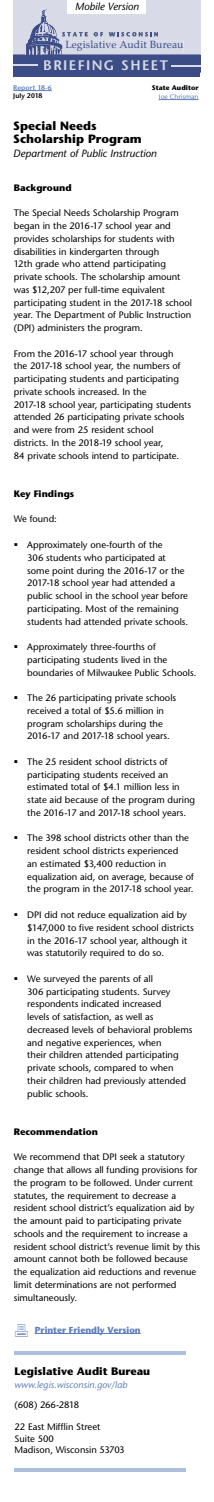
<style>
.page{position:relative;width:214px;height:1502px;background:#fff}
.page>*{position:absolute;margin:0;border:0;box-sizing:border-box;transform-origin:0 0}
.t1{font:600 13.8px "Stone Sans Std";letter-spacing:.1em;color:#d8dbe7}
.BTitle{font:700 12px/13.5px "Stone Sans Std";letter-spacing:.005em;color:#000}
.t2{font:700 10.88px "Stone Sans Std";color:#000}
.BTitle-2{font:italic 500 10.5px "Stone Sans Std";letter-spacing:-.005em;color:#000}
.t3{font:10.43px "Palatino LT Std";letter-spacing:.01em;color:#3c4c87}
.t4{font:italic 500 10.35px "Stone Sans Std";color:#000}
.Text{font:500 9.38px/12.8px "Stone Sans Std";color:#000}
.t5{font:italic 500 9.38px/20.1px "Stone Sans Std";color:#5f7fba}
.FirstLevel{font:700 9.38px "Stone Sans Std";letter-spacing:.005em;color:#000}
.t6{font:700 8.7px "Stone Sans Std";color:#5d7ebc}
.t7{font:700 6.75px "Stone Sans Std";color:#000}
.t8{font:500 6.75px "Stone Sans Std";color:#5f7fba}
.t9{font:600 6.75px "Stone Sans Std";letter-spacing:.015em;color:#5f7fba}
.t10{font:600 6.75px "Stone Sans Std";letter-spacing:.015em;color:#000}
.s1{font-style:normal;color:#000}
</style>
<div class="page">
<hr style="left:14px;top:1467px;width:171px;height:3px;background:#5d7ebc">
<hr style="left:14px;top:1350px;width:171px;height:3px;background:#5d7ebc">
<hr style="left:35px;top:1332px;width:105px;height:1px;background:#5d7ebc">
<div style="left:14px;top:55px;width:186px;height:22px;background:#3c4c87"></div>
<svg style="left:14px;top:0;width:186px;height:10px"></svg>
<div style="left:67px;top:0;width:79px;height:14px;background:#fff"></div>
<svg style="left:14px;top:10px;width:186px;height:57px"></svg>
<hr style="left:13px;top:90px;width:39px;height:1px;background:#5f7fba">
<hr style="left:158px;top:99px;width:40px;height:1px;background:#5f7fba">
<p class="t4" style="left:75px;top:1px;width:65px">Mobile Version</p>
<p class="t3" style="left:65px;top:39px;width:119px">Legislative Audit Bureau</p>
<p class="t1" style="left:43px;top:57px;width:126px">BRIEFING SHEET</p>
<p class="t7" style="left:151px;top:83px;width:48px">State Auditor</p>
<p class="t8" style="left:158px;top:92px;width:41px">Joe Chrisman</p>
<p class="t9" style="left:13px;top:83px;width:40px">Report 18-6</p>
<p class="t10" style="left:13px;top:92px;width:30px">July 2018</p>
<p class="BTitle" style="left:13px;top:119px;width:130px">Special Needs<br>Scholarship Program</p>
<p class="BTitle-2" style="left:13px;top:147px;width:145px">Department of Public Instruction</p>
<p class="FirstLevel" style="left:14px;top:182px;width:59px">Background</p>
<p class="Text" style="left:14px;top:207px;width:179px">The Special Needs Scholarship Program began in the 2016‑17 school year and provides scholarships for students with disabilities in kindergarten through<br>12th grade who attend participating private schools. The scholarship amount was $12,207 per full-time equivalent participating student in the 2017‑18 school year. The Department of Public Instruction (DPI) administers the program.</p>
<p class="Text" style="left:14px;top:347px;width:179px">From the 2016‑17 school year through<br>the 2017‑18 school year, the numbers of participating students and participating private schools increased. In the<br>2017‑18 school year, participating students attended 26 participating private schools and were from 25 resident school<br>districts. In the 2018‑19 school year,<br>84 private schools intend to participate.</p>
<p class="FirstLevel" style="left:14px;top:488px;width:62px">Key Findings</p>
<p class="Text" style="left:14px;top:513px;width:44px">We found:</p>
<p class="Text" style="left:27px;top:538px;width:162px;text-indent:-14px">▪ Approximately one-fourth of the<br>306 students who participated at some point during the 2016‑17 or the 2017‑18 school year had attended a public school in the school year before participating. Most of the remaining students had attended private schools.</p>
<p class="Text" style="left:27px;top:640px;width:170px;text-indent:-14px">▪ Approximately three-fourths of participating students lived in the boundaries of Milwaukee Public Schools.</p>
<p class="Text" style="left:27px;top:691px;width:150px;text-indent:-14px">▪ The 26 participating private schools received a total of $5.6 million in program scholarships during the 2016‑17 and 2017‑18 school years.</p>
<p class="Text" style="left:27px;top:755px;width:169px;text-indent:-14px">▪ The 25 resident school districts of participating students received an estimated total of $4.1 million less in state aid because of the program during the 2016‑17 and 2017‑18 school years.</p>
<p class="Text" style="left:27px;top:831px;width:168px;text-indent:-14px">▪ The 398 school districts other than the resident school districts experienced<br>an estimated $3,400 reduction in equalization aid, on average, because of the program in the 2017‑18 school year.</p>
<p class="Text" style="left:27px;top:908px;width:168px;text-indent:-14px">▪ DPI did not reduce equalization aid by $147,000 to five resident school districts in the 2016‑17 school year, although it was statutorily required to do so.</p>
<p class="Text" style="left:27px;top:972px;width:166px;text-indent:-14px">▪ We surveyed the parents of all<br>306 participating students. Survey respondents indicated increased<br>levels of satisfaction, as well as decreased levels of behavioral problems and negative experiences, when<br>their children attended participating private schools, compared to when their children had previously attended public schools.</p>
<p class="FirstLevel" style="left:14px;top:1125px;width:86px">Recommendation</p>
<p class="Text" style="left:14px;top:1150px;width:187px">We recommend that DPI seek a statutory change that allows all funding provisions for the program to be followed. Under current statutes, the requirement to decrease a resident school district’s equalization aid by the amount paid to participating private schools and the requirement to increase a resident school district’s revenue limit by this amount cannot both be followed because the equalization aid reductions and revenue limit determinations are not performed simultaneously.</p>
<p class="t6" style="left:35px;top:1323px;width:107px">Printer Friendly Version</p>
<p class="t2" style="left:14px;top:1364px;width:137px">Legislative Audit Bureau</p>
<p class="t5" style="left:14px;top:1373px;width:114px">www.legis.wisconsin.gov/lab <span class="s1">(608) 266-2818</span></p>
<p class="Text" style="left:14px;top:1420px;width:87px">22 East Mifflin Street</p>
<p class="Text" style="left:14px;top:1431px;width:41px">Suite 500</p>
<p class="Text" style="left:14px;top:1442px;width:111px">Madison, Wisconsin 53703</p>
</div>
